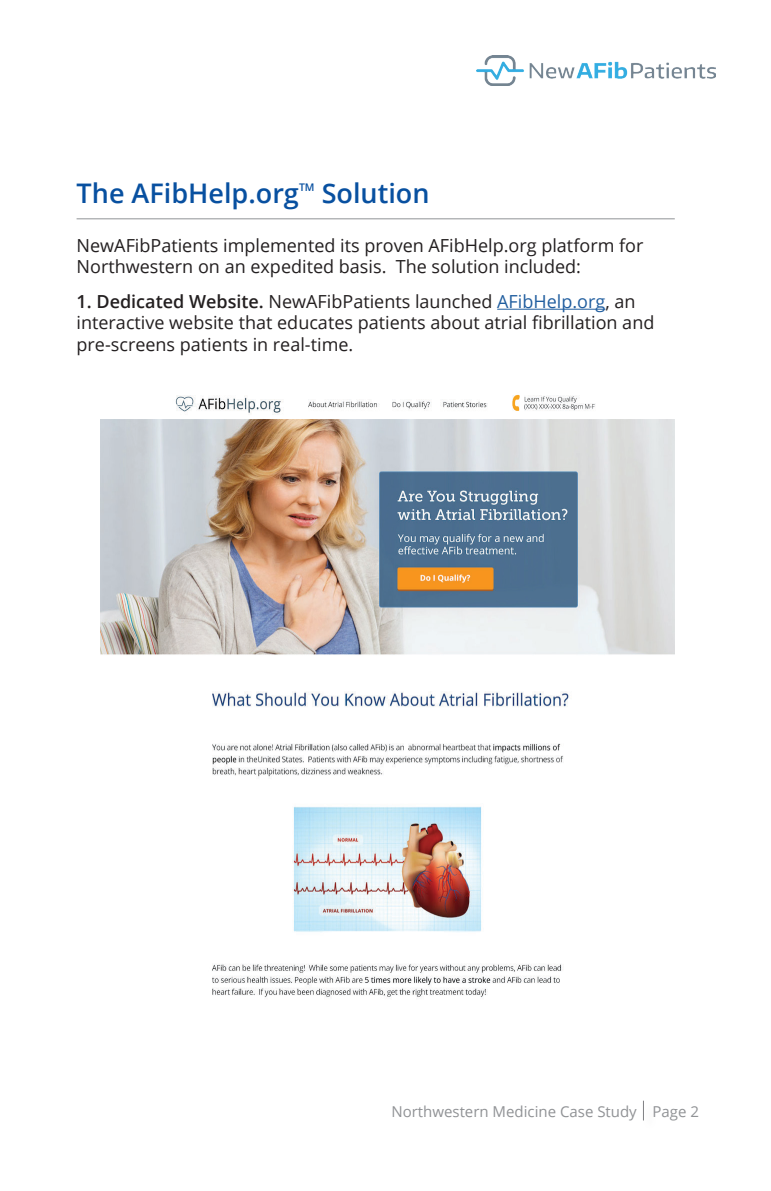
<style>
.page{position:relative;width:771px;height:1191px;background:#fff}
.page>*{position:absolute;margin:0;border:0;box-sizing:border-box;transform-origin:0 0}
.Body_text{font:600 27px "Open Sans";color:#0850a0}
.Body_text-2{font:18px/21.6px "Open Sans";color:#231f20}
.t1{font:15px "Open Sans";color:#909295}
.Body_text-3{font:600 10.5px "Open Sans";color:#0850a0}
.s1{font-weight:600}
.s2{color:#215e9f}
</style>
<div class="page">
<svg style="left:643px;top:1101px;width:1px;height:19px"></svg>
<img style="left:477px;top:56px;width:238px;height:30px">
<hr style="left:497px;top:309px;width:108px;height:1px;background:#215e9f">
<hr style="left:77px;top:218px;width:597px;height:1px;background:#919396">
<img style="left:100px;top:394px;width:574px;height:604px">
<p class="Body_text" style="left:77px;top:175px;width:224px">The AFibHelp.org</p>
<p class="Body_text-3" style="left:299px;top:180px;width:17px">TM</p>
<p class="Body_text" style="left:322px;top:175px;width:109px">Solution</p>
<p class="Body_text-2" style="left:77px;top:234px;width:568px">NewAFibPatients implemented its proven AFibHelp.org platform for<br>Northwestern on an expedited basis. The solution included:</p>
<p class="Body_text-2" style="left:77px;top:290px;width:579px"><span class="s1">1. Dedicated Website.</span> NewAFibPatients launched <span class="s2">AFibHelp.org</span>, an interactive website that educates patients about atrial fibrillation and pre-screens patients in real-time.</p>
<p class="t1" style="left:391px;top:1101px;width:309px">Northwestern Medicine Case Study Page 2</p>
</div>
